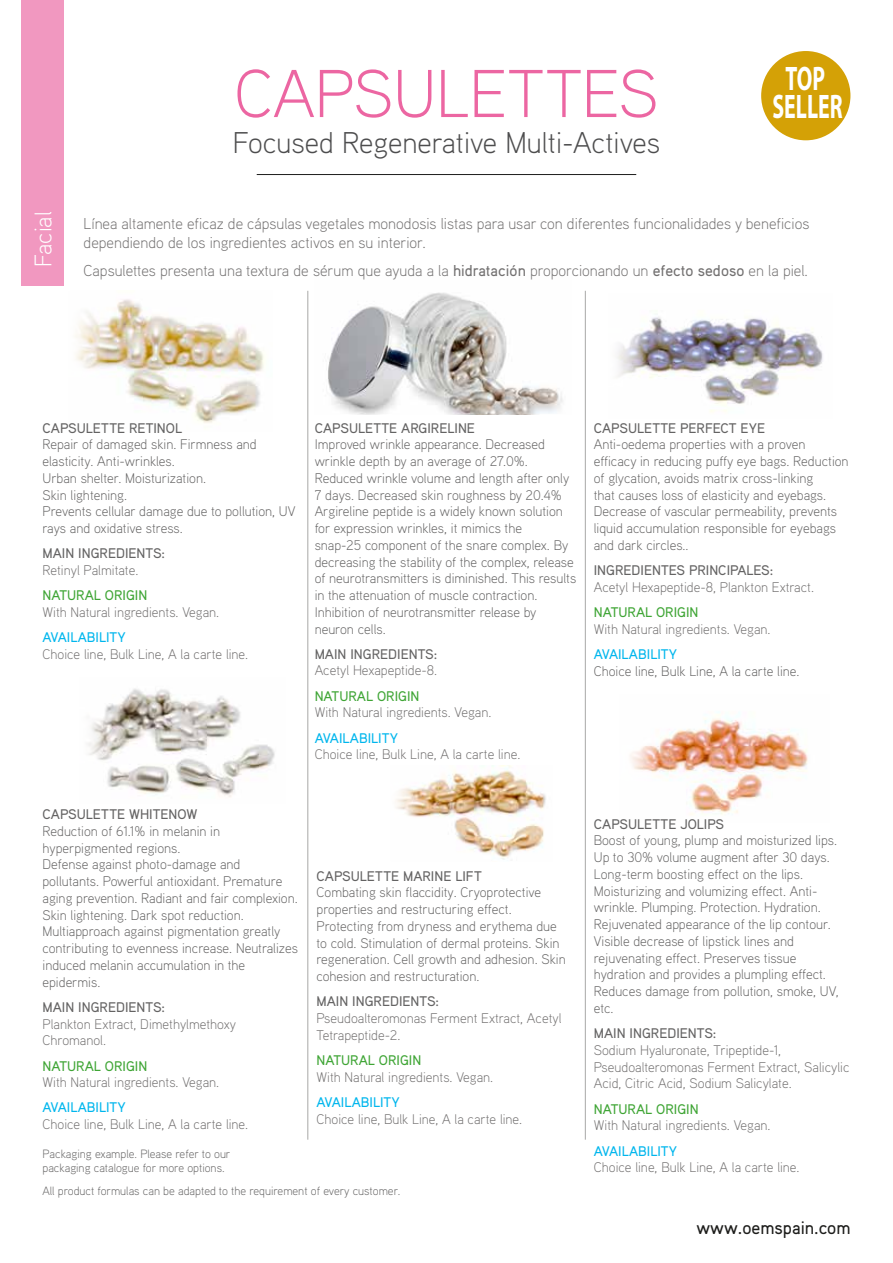
<style>
.page{position:relative;width:893px;height:1263px;background:#fff}
.page>*{position:absolute;margin:0;border:0;box-sizing:border-box;transform-origin:0 0}
.t1{font:300 67.5px "Aaux Pro";color:#ec66a2}
.t2{font:700 34.2px/28px "Myriad Pro";color:#fff;text-align:center;scale:.64 1}
.t3{font:300 30px "Aaux Pro";color:#4d4d4e}
.t4{font:300 24px "Aaux Pro";color:#fff}
.t5{font:500 18px "Aaux Pro";color:#1d1d1b}
.t6{font:300 15.75px/18.9px "Aaux Pro";color:#727070}
.t7{font:300 13.95px/16.8px "Aaux Pro";color:#646363}
.t8{font:300 13.95px/16.8px "Aaux Pro";color:#727070}
.t9{font:500 13.95px "Aaux Pro";color:#646363}
.t10{font:500 13.95px "Aaux Pro";color:#3fa535}
.t11{font:500 13.95px "Aaux Pro";color:#00b6ed}
.t12{font:300 12px/14.4px "Aaux Pro";color:#646363}
.s1{font-weight:500}
</style>
<div class="page">
<img style="left:88px;top:688px;width:187px;height:109px">
<img style="left:75px;top:299px;width:190px;height:124px">
<img style="left:328px;top:292px;width:235px;height:122px">
<img style="left:617px;top:317px;width:206px;height:95px">
<img style="left:395px;top:765px;width:151px;height:95px">
<img style="left:630px;top:712px;width:178px;height:103px">
<hr style="left:308px;top:291px;width:1px;height:849px;background:#a8a8a7">
<hr style="left:585px;top:291px;width:1px;height:849px;background:#a8a8a7">
<hr style="left:257px;top:174px;width:379px;height:1px;background:#1d1d1b">
<div style="left:761px;top:51px;width:89px;height:89px;background:#d4a106;border-radius:50%"></div>
<div style="left:21px;top:0;width:43px;height:286px;background:#f198c0"></div>
<h3 class="t4" style="left:28px;top:267px;width:57px;rotate:-90deg">Facial</h3>
<h1 class="t1" style="left:234px;top:51px;width:426px">CAPSULETTES</h1>
<h3 class="t3" style="left:233px;top:124px;width:429px">Focused Regenerative Multi-Actives</h3>
<h2 class="t2" style="left:772px;top:64px;width:111px">TOP<br>SELLER</h2>
<p class="t6" style="left:84px;top:214px;width:727px">Línea altamente eficaz de cápsulas vegetales monodosis listas para usar con diferentes funcionalidades y beneficios dependiendo de los ingredientes activos en su interior.</p>
<p class="t6" style="left:84px;top:260px;width:726px">Capsulettes presenta una textura de sérum que ayuda a la <span class="s1">hidratación</span> proporcionando un <span class="s1">efecto sedoso</span> en la piel.</p>
<p class="t9" style="left:43px;top:419px;width:141px">CAPSULETTE RETINOL</p>
<p class="t7" style="left:43px;top:436px;width:254px">Repair of damaged skin. Firmness and elasticity. Anti-wrinkles.<br>Urban shelter. Moisturization.<br>Skin lightening.<br>Prevents cellular damage due to pollution, UV rays and oxidative stress.</p>
<p class="t9" style="left:43px;top:545px;width:124px">MAIN INGREDIENTS:</p>
<p class="t8" style="left:43px;top:561px;width:97px">Retinyl Palmitate.</p>
<p class="t10" style="left:43px;top:587px;width:106px">NATURAL ORIGIN</p>
<p class="t8" style="left:43px;top:603px;width:178px">With Natural ingredients. Vegan.</p>
<p class="t11" style="left:43px;top:629px;width:85px">AVAILABILITY</p>
<p class="t8" style="left:43px;top:645px;width:207px">Choice line, Bulk Line, A la carte line.</p>
<p class="t9" style="left:315px;top:419px;width:162px">CAPSULETTE ARGIRELINE</p>
<p class="t7" style="left:315px;top:436px;width:263px">Improved wrinkle appearance. Decreased wrinkle depth by an average of 27.0%.<br>Reduced wrinkle volume and length after only 7 days. Decreased skin roughness by 20.4% Argireline peptide is a widely known solution for expression wrinkles, it mimics the<br>snap-25 component of the snare complex. By decreasing the stability of the complex, release of neurotransmitters is diminished. This results in the attenuation of muscle contraction.<br>Inhibition of neurotransmitter release by neuron cells.</p>
<p class="t9" style="left:315px;top:645px;width:124px">MAIN INGREDIENTS:</p>
<p class="t8" style="left:315px;top:662px;width:124px">Acetyl Hexapeptide-8.</p>
<p class="t10" style="left:315px;top:687px;width:106px">NATURAL ORIGIN</p>
<p class="t8" style="left:315px;top:704px;width:178px">With Natural ingredients. Vegan.</p>
<p class="t11" style="left:315px;top:729px;width:85px">AVAILABILITY</p>
<p class="t8" style="left:315px;top:746px;width:207px">Choice line, Bulk Line, A la carte line.</p>
<p class="t9" style="left:594px;top:419px;width:173px">CAPSULETTE PERFECT EYE</p>
<p class="t7" style="left:594px;top:436px;width:256px">Anti-oedema properties with a proven efficacy in reducing puffy eye bags. Reduction of glycation, avoids matrix cross-linking<br>that causes loss of elasticity and eyebags.<br>Decrease of vascular permeability, prevents liquid accumulation responsible for eyebags and dark circles..</p>
<p class="t9" style="left:594px;top:561px;width:181px">INGREDIENTES PRINCIPALES:</p>
<p class="t8" style="left:594px;top:578px;width:222px">Acetyl Hexapeptide-8, Plankton Extract.</p>
<p class="t10" style="left:594px;top:603px;width:106px">NATURAL ORIGIN</p>
<p class="t8" style="left:594px;top:620px;width:178px">With Natural ingredients. Vegan.</p>
<p class="t11" style="left:594px;top:645px;width:85px">AVAILABILITY</p>
<p class="t7" style="left:594px;top:662px;width:207px">Choice line, Bulk Line, A la carte line.</p>
<p class="t9" style="left:43px;top:805px;width:156px">CAPSULETTE WHITENOW</p>
<p class="t7" style="left:43px;top:822px;width:257px">Reduction of 61.1% in melanin in hyperpigmented regions.<br>Defense against photo-damage and pollutants. Powerful antioxidant. Premature aging prevention. Radiant and fair complexion.<br>Skin lightening. Dark spot reduction.<br>Multiapproach against pigmentation greatly contributing to evenness increase. Neutralizes induced melanin accumulation in the epidermis.</p>
<p class="t9" style="left:43px;top:998px;width:124px">MAIN INGREDIENTS:</p>
<p class="t8" style="left:43px;top:1015px;width:195px">Plankton Extract, Dimethylmethoxy<br>Chromanol.</p>
<p class="t10" style="left:43px;top:1057px;width:106px">NATURAL ORIGIN</p>
<p class="t8" style="left:43px;top:1073px;width:178px">With Natural ingredients. Vegan.</p>
<p class="t11" style="left:43px;top:1099px;width:85px">AVAILABILITY</p>
<p class="t8" style="left:43px;top:1115px;width:207px">Choice line, Bulk Line, A la carte line.</p>
<p class="t9" style="left:316px;top:867px;width:167px">CAPSULETTE MARINE LIFT</p>
<p class="t7" style="left:316px;top:884px;width:251px">Combating skin flaccidity. Cryoprotective properties and restructuring effect.<br>Protecting from dryness and erythema due to cold. Stimulation of dermal proteins. Skin regeneration. Cell growth and adhesion. Skin cohesion and restructuration.</p>
<p class="t9" style="left:316px;top:993px;width:124px">MAIN INGREDIENTS:</p>
<p class="t8" style="left:316px;top:1009px;width:246px">Pseudoalteromonas Ferment Extract, Acetyl<br>Tetrapeptide-2.</p>
<p class="t10" style="left:316px;top:1051px;width:106px">NATURAL ORIGIN</p>
<p class="t8" style="left:316px;top:1068px;width:178px">With Natural ingredients. Vegan.</p>
<p class="t11" style="left:316px;top:1093px;width:85px">AVAILABILITY</p>
<p class="t8" style="left:316px;top:1110px;width:207px">Choice line, Bulk Line, A la carte line.</p>
<p class="t12" style="left:43px;top:1146px;width:189px">Packaging example. Please refer to our packaging catalogue for more options.</p>
<p class="t12" style="left:43px;top:1183px;width:359px">All product formulas can be adapted to the requirement of every customer.</p>
<p class="t9" style="left:594px;top:815px;width:132px">CAPSULETTE JOLIPS</p>
<p class="t7" style="left:594px;top:832px;width:247px">Boost of young, plump and moisturized lips.<br>Up to 30% volume augment after 30 days.<br>Long-term boosting effect on the lips.<br>Moisturizing and volumizing effect. Anti&shy;wrinkle. Plumping. Protection. Hydration.<br>Rejuvenated appearance of the lip contour.<br>Visible decrease of lipstick lines and rejuvenating effect. Preserves tissue hydration and provides a plumpling effect.<br>Reduces damage from pollution, smoke, UV, etc.</p>
<p class="t9" style="left:594px;top:1024px;width:124px">MAIN INGREDIENTS:</p>
<p class="t8" style="left:594px;top:1041px;width:257px">Sodium Hyaluronate, Tripeptide-1,<br>Pseudoalteromonas Ferment Extract, Salicylic<br>Acid, Citric Acid, Sodium Salicylate.</p>
<p class="t10" style="left:594px;top:1100px;width:106px">NATURAL ORIGIN</p>
<p class="t8" style="left:594px;top:1117px;width:178px">With Natural ingredients. Vegan.</p>
<p class="t11" style="left:594px;top:1142px;width:85px">AVAILABILITY</p>
<p class="t8" style="left:594px;top:1159px;width:207px">Choice line, Bulk Line, A la carte line.</p>
<p class="t5" style="left:696px;top:1217px;width:155px">www.oemspain.com</p>
</div>
